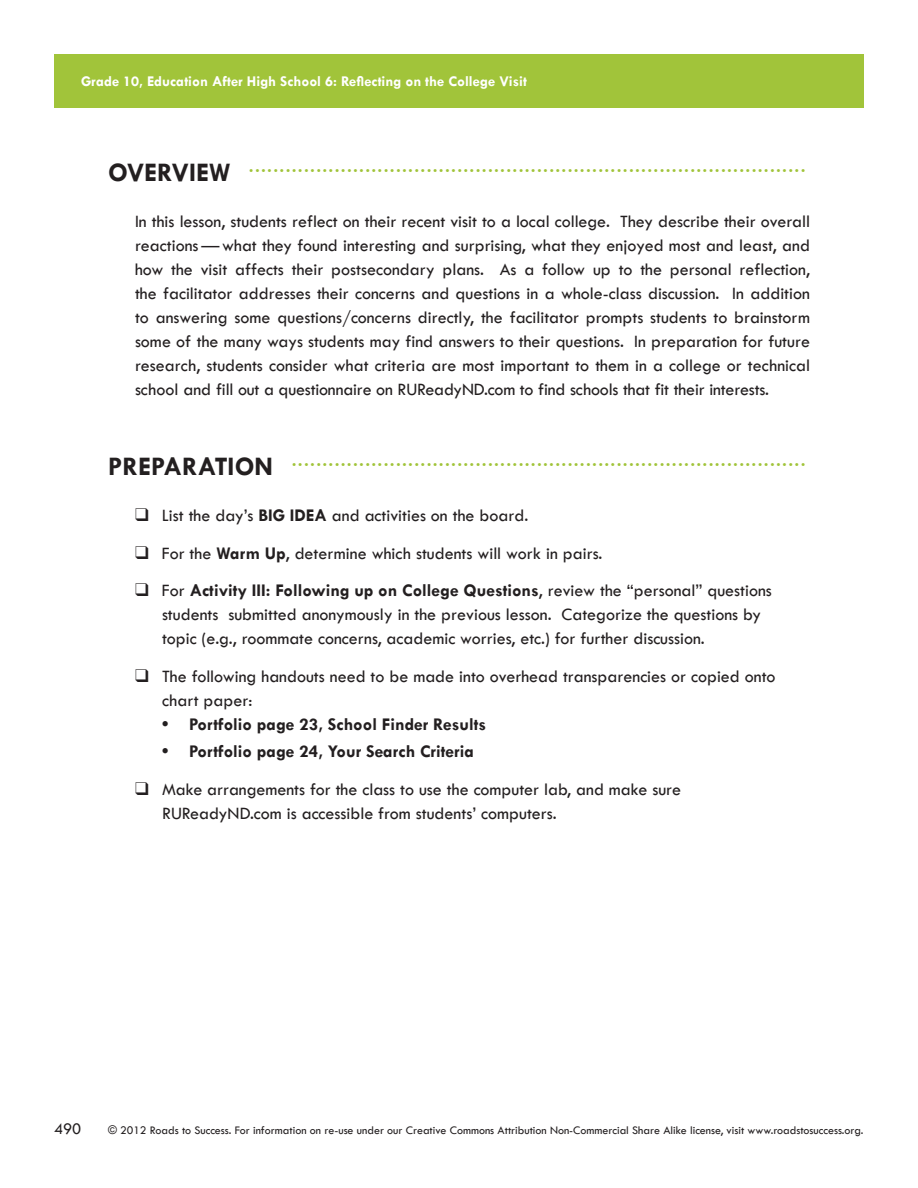
<style>
.page{position:relative;width:918px;height:1188px;background:#fff}
.page>*{position:absolute;margin:0;border:0;box-sizing:border-box;transform-origin:0 0}
.LO_Head1{font:700 18.75px "Tw Cen";color:#a1c43a}
.LO_TextFirst{font:18px/24px "Tw Cen";letter-spacing:-.01em;color:#231f20;text-align:justify}
.LO_Checkbox{font:18px/24px "Tw Cen";color:#231f20}
.LO_Bullet{font:700 18px "Tw Cen";color:#231f20}
.t1{font:16.5px "Tw Cen";color:#231f20}
.t2{font:700 15px "Tw Cen";color:#fff}
.t3{font:12px "Tw Cen";color:#231f20}
.s1{font-size:27px;color:#231f20}
.s2{font-weight:700}
</style>
<div class="page">
<div style="left:54px;top:54px;width:810px;height:54px;background:#a1c43a"></div>
<p class="t2" style="left:81px;top:72px;width:447px">Grade 10, Education After High School 6: Reflecting on the College Visit</p>
<p class="LO_Head1" style="left:108px;top:155px;width:699px"><span class="s1">OVERVIEW</span> ...........................................................................................</p>
<p class="LO_TextFirst" style="left:135px;top:209px;width:677px">In this lesson, students reflect on their recent visit to a local college. They describe their overall reactions — what they found interesting and surprising, what they enjoyed most and least, and how the visit affects their postsecondary plans. As a follow up to the personal reflection, the facilitator addresses their concerns and questions in a whole-class discussion. In addition to answering some questions/concerns directly, the facilitator prompts students to brainstorm some of the many ways students may find answers to their questions. In preparation for future research, students consider what criteria are most important to them in a college or technical school and fill out a questionnaire on RUReadyND.com to find schools that fit their interests.</p>
<p class="LO_Head1" style="left:108px;top:449px;width:699px"><span class="s1">PREPARATION</span> ....................................................................................</p>
<p class="LO_Checkbox" style="left:135px;top:503px;width:395px">❑ List the day’s <span class="s2">BIG IDEA</span> and activities on the board.</p>
<p class="LO_Checkbox" style="left:135px;top:541px;width:469px">❑ For the <span class="s2">Warm Up</span>, determine which students will work in pairs.</p>
<p class="LO_Checkbox" style="left:162px;top:578px;width:611px;text-indent:-27px">❑ For <span class="s2">Activity III: Following up on College Questions</span>, review the “personal” questions students submitted anonymously in the previous lesson. Categorize the questions by topic (e.g., roommate concerns, academic worries, etc.) for further discussion.</p>
<p class="LO_Checkbox" style="left:162px;top:664px;width:615px;text-indent:-27px">❑ The following handouts need to be made into overhead transparencies or copied onto chart paper:</p>
<p class="LO_Bullet" style="left:162px;top:713px;width:326px">• Portfolio page 23, School Finder Results</p>
<p class="LO_Bullet" style="left:162px;top:741px;width:313px">• Portfolio page 24, Your Search Criteria</p>
<p class="LO_Checkbox" style="left:162px;top:777px;width:521px;text-indent:-27px">❑ Make arrangements for the class to use the computer lab, and make sure<br>RUReadyND.com is accessible from students’ computers.</p>
<p class="t1" style="left:54px;top:1119px;width:29px">490</p>
<p class="t3" style="left:108px;top:1123px;width:757px">© 2012 Roads to Success. For information on re-use under our Creative Commons Attribution Non-Commercial Share Alike license, visit www.roadstosuccess.org.</p>
</div>
